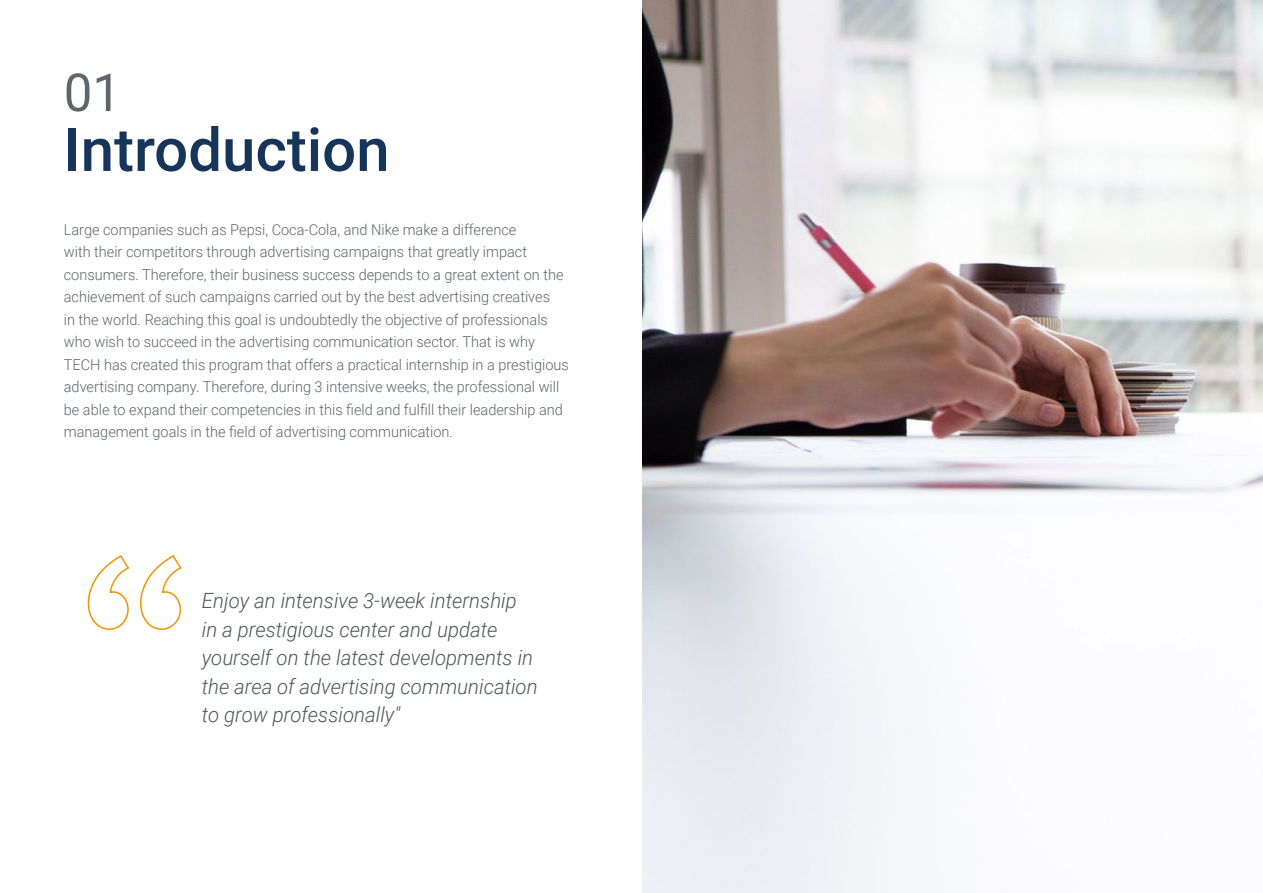
<style>
.page{position:relative;width:1263px;height:893px;background:#fff}
.page>*{position:absolute;margin:0;border:0;box-sizing:border-box;transform-origin:0 0}
.t1{font:500 60px "Roboto";color:#17355b}
.t2{font:52.5px "Roboto";color:#61646a}
.t3{font:italic 300 21px/28.5px "Roboto";color:#52555b}
.t4{font:300 15px/22.5px "Roboto";color:#61646a}
</style>
<div class="page">
<svg style="left:87px;top:555px;width:95px;height:75px"></svg>
<img style="left:642px;top:0;width:621px;height:893px">
<h2 class="t2" style="left:64px;top:56px;width:59px">01</h2>
<h1 class="t1" style="left:64px;top:108px;width:327px">Introduction</h1>
<p class="t4" style="left:64px;top:217px;width:507px">Large companies such as Pepsi, Coca-Cola, and Nike make a difference<br>with their competitors through advertising campaigns that greatly impact consumers. Therefore, their business success depends to a great extent on the achievement of such campaigns carried out by the best advertising creatives<br>in the world. Reaching this goal is undoubtedly the objective of professionals who wish to succeed in the advertising communication sector. That is why TECH has created this program that offers a practical internship in a prestigious advertising company. Therefore, during 3 intensive weeks, the professional will be able to expand their competencies in this field and fulfill their leadership and management goals in the field of advertising communication.</p>
<h3 class="t3" style="left:202px;top:586px;width:337px">Enjoy an intensive 3-week internship<br>in a prestigious center and update yourself on the latest developments in the area of advertising communication to grow professionally"</h3>
</div>
